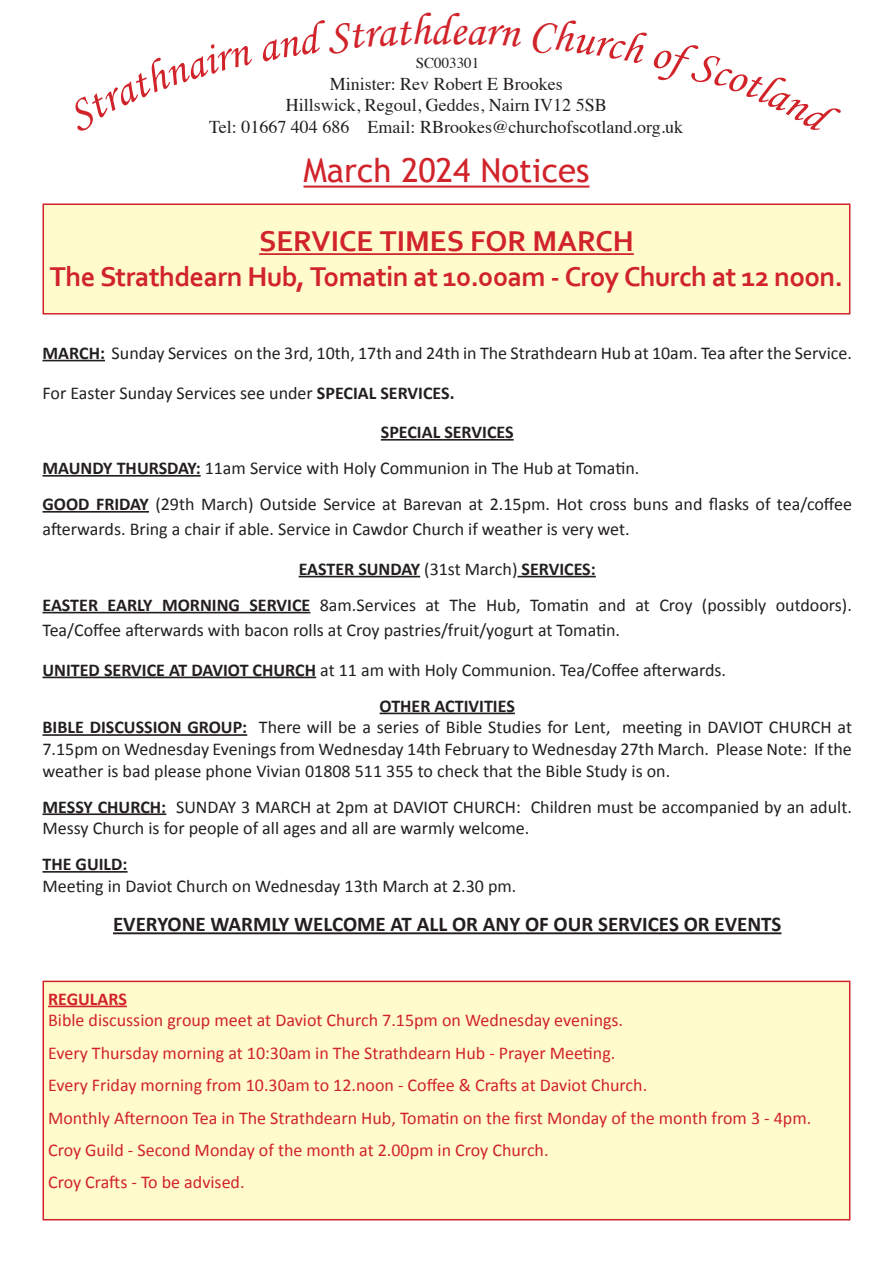
<style>
.page{position:relative;width:893px;height:1263px;background:#fff}
.page>*{position:absolute;margin:0;border:0;box-sizing:border-box;transform-origin:0 0}
.t1{font:45px "Monotype Corsiva";color:#d1232a}
.t2{font:33px "Trebuchet MS";color:#d1232a}
.t3{font:700 30px "Corbel";color:#d1232a}
.t4{font:700 28.5px "Corbel";letter-spacing:-.025em;color:#d1232a}
.t5{font:700 21px "Calibri";color:#231f20}
.t6{font:18px/21.6px "Calibri";color:#231f20}
.t7{font:18px "Calibri";color:#d1232a}
.t8{font:18px/21.6px "Times";color:#231f20;text-align:center}
.t9{font:700 18px "Calibri";color:#231f20}
.t10{font:700 18px "Calibri";color:#d1232a}
.t11{font:15px "Times";color:#231f20}
.s1{font-weight:700}
.s2{font-weight:400}
</style>
<div class="page">
<div style="left:43px;top:204px;width:807px;height:110px;background:#fffbcc"></div>
<hr style="left:259px;top:253px;width:375px;height:2px;background:#d1232a">
<div style="left:43px;top:203px;width:807px;height:111px;border:2px solid #d1232a"></div>
<hr style="left:303px;top:186px;width:286px;height:2px;background:#d1232a">
<div style="left:43px;top:981px;width:807px;height:239px;background:#fffbcc"></div>
<hr style="left:48px;top:1005px;width:79px;height:2px;background:#d1232a">
<div style="left:43px;top:981px;width:807px;height:239px;border:2px solid #d1232a"></div>
<hr style="left:43px;top:360px;width:62px;height:1px;background:#231f20">
<hr style="left:381px;top:439px;width:133px;height:2px;background:#231f20">
<hr style="left:43px;top:475px;width:158px;height:2px;background:#231f20">
<hr style="left:43px;top:511px;width:106px;height:2px;background:#231f20">
<hr style="left:299px;top:576px;width:121px;height:1px;background:#231f20">
<hr style="left:517px;top:576px;width:79px;height:1px;background:#231f20">
<hr style="left:43px;top:612px;width:267px;height:1px;background:#231f20">
<hr style="left:43px;top:677px;width:273px;height:1px;background:#231f20">
<hr style="left:380px;top:713px;width:135px;height:1px;background:#231f20">
<hr style="left:43px;top:734px;width:204px;height:2px;background:#231f20">
<hr style="left:43px;top:813px;width:123px;height:2px;background:#231f20">
<hr style="left:43px;top:871px;width:85px;height:2px;background:#231f20">
<hr style="left:113px;top:932px;width:668px;height:2px;background:#231f20">
<p class="t1" style="left:430px;top:3px;width:37px">de</p>
<p class="t11" style="left:416px;top:49px;width:65px">SC003301</p>
<p class="t8" style="left:209px;top:71px;width:475px">Minister: Rev Robert E Brookes<br>Hillswick, Regoul, Geddes, Nairn IV12 5SB<br>Tel: 01667 404 686 Email: RBrookes@churchofscotland.org.uk</p>
<p class="t2" style="left:303px;top:151px;width:287px">March 2024 Notices</p>
<p class="t3" style="left:259px;top:223px;width:376px">SERVICE TIMES FOR MARCH</p>
<p class="t4" style="left:50px;top:258px;width:795px">The Strathdearn Hub, Tomatin at 10.00am - Croy Church at 12 noon.</p>
<p class="t6" style="left:43px;top:342px;width:811px"><span class="s1">MARCH:</span> Sunday Services on the 3rd, 10th, 17th and 24th in The Strathdearn Hub at 10am. Tea after the Service.</p>
<p class="t6" style="left:43px;top:382px;width:414px">For Easter Sunday Services see under <span class="s1">SPECIAL SERVICES.</span></p>
<p class="t9" style="left:381px;top:421px;width:134px">SPECIAL SERVICES</p>
<p class="t6" style="left:43px;top:457px;width:598px"><span class="s1">MAUNDY THURSDAY:</span> 11am Service with Holy Communion in The Hub at Tomatin.</p>
<p class="t6" style="left:43px;top:492px;width:811px;line-height:25.2px"><span class="s1">GOOD FRIDAY</span> (29th March) Outside Service at Barevan at 2.15pm. Hot cross buns and flasks of tea/coffee afterwards. Bring a chair if able. Service in Cawdor Church if weather is very wet.</p>
<p class="t9" style="left:299px;top:557px;width:299px">EASTER SUNDAY <span class="s2">(31st March)</span> SERVICES:</p>
<p class="t6" style="left:43px;top:592px;width:811px;line-height:25.2px"><span class="s1">EASTER EARLY MORNING SERVICE</span> 8am.Services at The Hub, Tomatin and at Croy (possibly outdoors).<br>Tea/Coffee afterwards with bacon rolls at Croy pastries/fruit/yogurt at Tomatin.</p>
<p class="t6" style="left:43px;top:659px;width:685px"><span class="s1">UNITED SERVICE AT DAVIOT CHURCH</span> at 11 am with Holy Communion. Tea/Coffee afterwards.</p>
<p class="t9" style="left:380px;top:694px;width:137px">OTHER ACTIVITIES</p>
<p class="t6" style="left:43px;top:717px;width:811px;text-align:justify"><span class="s1">BIBLE DISCUSSION GROUP:</span> There will be a series of Bible Studies for Lent, meeting in DAVIOT CHURCH at 7.15pm on Wednesday Evenings from Wednesday 14th February to Wednesday 27th March. Please Note: If the weather is bad please phone Vivian 01808 511 355 to check that the Bible Study is on.</p>
<p class="t6" style="left:43px;top:796px;width:811px"><span class="s1">MESSY CHURCH:</span> SUNDAY 3 MARCH at 2pm at DAVIOT CHURCH: Children must be accompanied by an adult.<br>Messy Church is for people of all ages and all are warmly welcome.</p>
<p class="t9" style="left:43px;top:853px;width:87px">THE GUILD:</p>
<p class="t6" style="left:43px;top:875px;width:475px">Meeting in Daviot Church on Wednesday 13th March at 2.30 pm.</p>
<p class="t5" style="left:113px;top:911px;width:670px">EVERYONE WARMLY WELCOME AT ALL OR ANY OF OUR SERVICES OR EVENTS</p>
<p class="t10" style="left:48px;top:987px;width:80px">REGULARS</p>
<p class="t7" style="left:48px;top:1009px;width:577px">Bible discussion group meet at Daviot Church 7.15pm on Wednesday evenings.</p>
<p class="t7" style="left:48px;top:1041px;width:569px">Every Thursday morning at 10:30am in The Strathdearn Hub - Prayer Meeting.</p>
<p class="t7" style="left:48px;top:1074px;width:601px">Every Friday morning from 10.30am to 12.noon - Coffee &amp; Crafts at Daviot Church.</p>
<p class="t7" style="left:48px;top:1106px;width:765px">Monthly Afternoon Tea in The Strathdearn Hub, Tomatin on the first Monday of the month from 3 - 4pm.</p>
<p class="t7" style="left:48px;top:1139px;width:502px">Croy Guild - Second Monday of the month at 2.00pm in Croy Church.</p>
<p class="t7" style="left:48px;top:1171px;width:198px">Croy Crafts - To be advised.</p>
</div>
